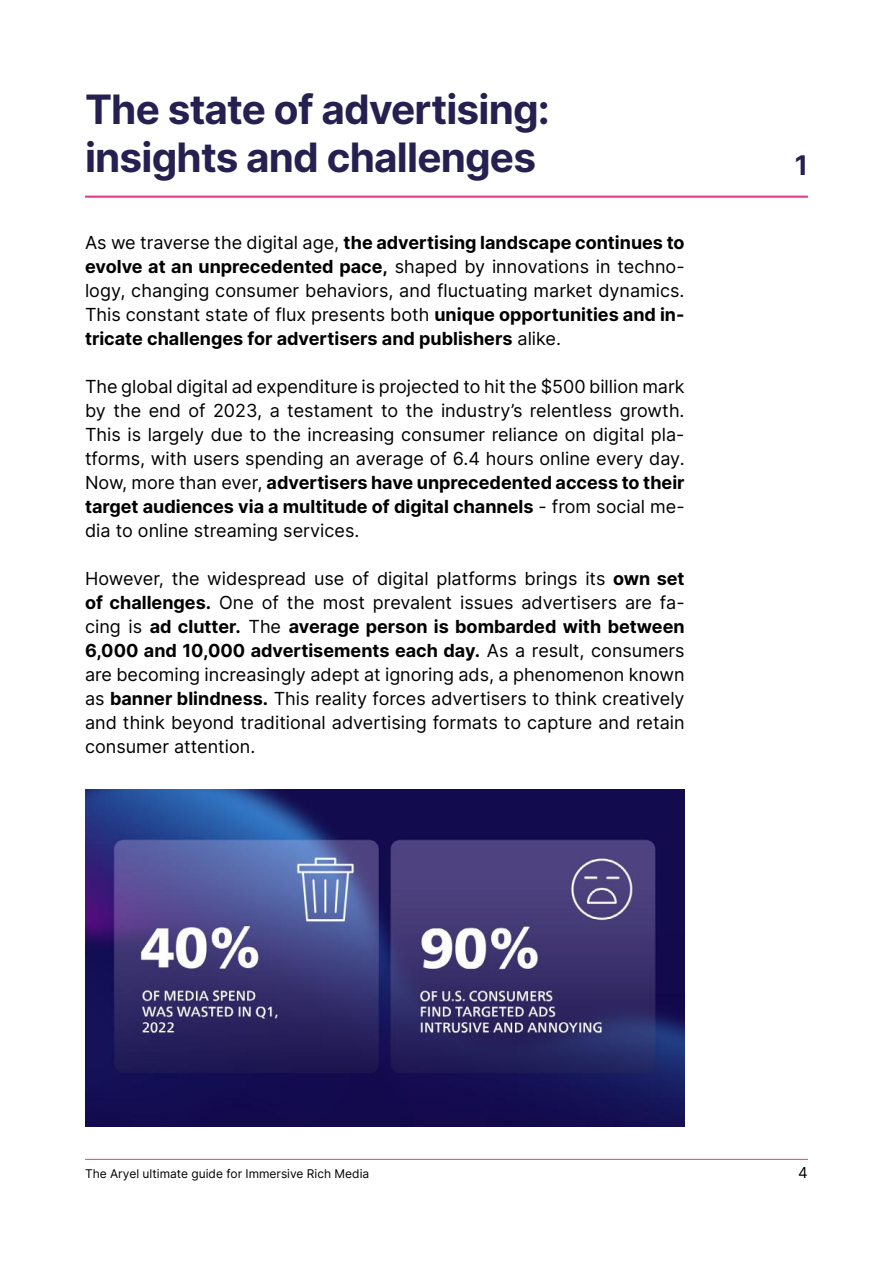
<style>
.page{position:relative;width:893px;height:1263px;background:#fff}
.page>*{position:absolute;margin:0;border:0;box-sizing:border-box;transform-origin:0 0}
.t1{font:700 40.5px/48px "Inter";letter-spacing:-.02em;color:#25204f}
.t2{font:700 27px "Inter";color:#26214f}
.t3{font:18px/24px "Inter";color:#000;text-align:justify}
.t4{font:15px "Inter";color:#000}
.t5{font:12px "Inter";color:#000}
.s1{font-weight:700}
</style>
<div class="page">
<hr style="left:85px;top:1159px;width:723px;height:1px;background:#e23a8d">
<hr style="left:85px;top:196px;width:723px;height:2px;background:#e23a8d">
<img style="left:85px;top:789px;width:600px;height:337px">
<h1 class="t1" style="left:85px;top:85px;width:466px">The state of advertising: insights and challenges</h1>
<p class="t3" style="left:85px;top:230px;width:601px">As we traverse the digital age, <span class="s1">the advertising landscape continues to evolve at an unprecedented pace,</span> shaped by innovations in techno&shy;logy, changing consumer behaviors, and fluctuating market dynamics.<br>This constant state of flux presents both <span class="s1">unique opportunities and in&shy;tricate challenges for advertisers and publishers</span> alike.</p>
<p class="t3" style="left:85px;top:374px;width:601px">The global digital ad expenditure is projected to hit the $500 billion mark by the end of 2023, a testament to the industry’s relentless growth.<br>This is largely due to the increasing consumer reliance on digital pla&shy;tforms, with users spending an average of 6.4 hours online every day.<br>Now, more than ever, <span class="s1">advertisers have unprecedented access to their target audiences via a multitude of digital channels</span> - from social me&shy;dia to online streaming services.</p>
<p class="t3" style="left:85px;top:566px;width:601px">However, the widespread use of digital platforms brings its <span class="s1">own set of challenges.</span> One of the most prevalent issues advertisers are fa&shy;cing is <span class="s1">ad clutter.</span> The <span class="s1">average person is bombarded with between 6,000 and 10,000 advertisements each day.</span> As a result, consumers are becoming increasingly adept at ignoring ads, a phenomenon known as <span class="s1">banner blindness.</span> This reality forces advertisers to think creatively and think beyond traditional advertising formats to capture and retain consumer attention.</p>
<h2 class="t2" style="left:795px;top:146px;width:15px">1</h2>
<p class="t5" style="left:85px;top:1165px;width:286px">The Aryel ultimate guide for Immersive Rich Media</p>
<p class="t4" style="left:798px;top:1161px;width:11px">4</p>
</div>
